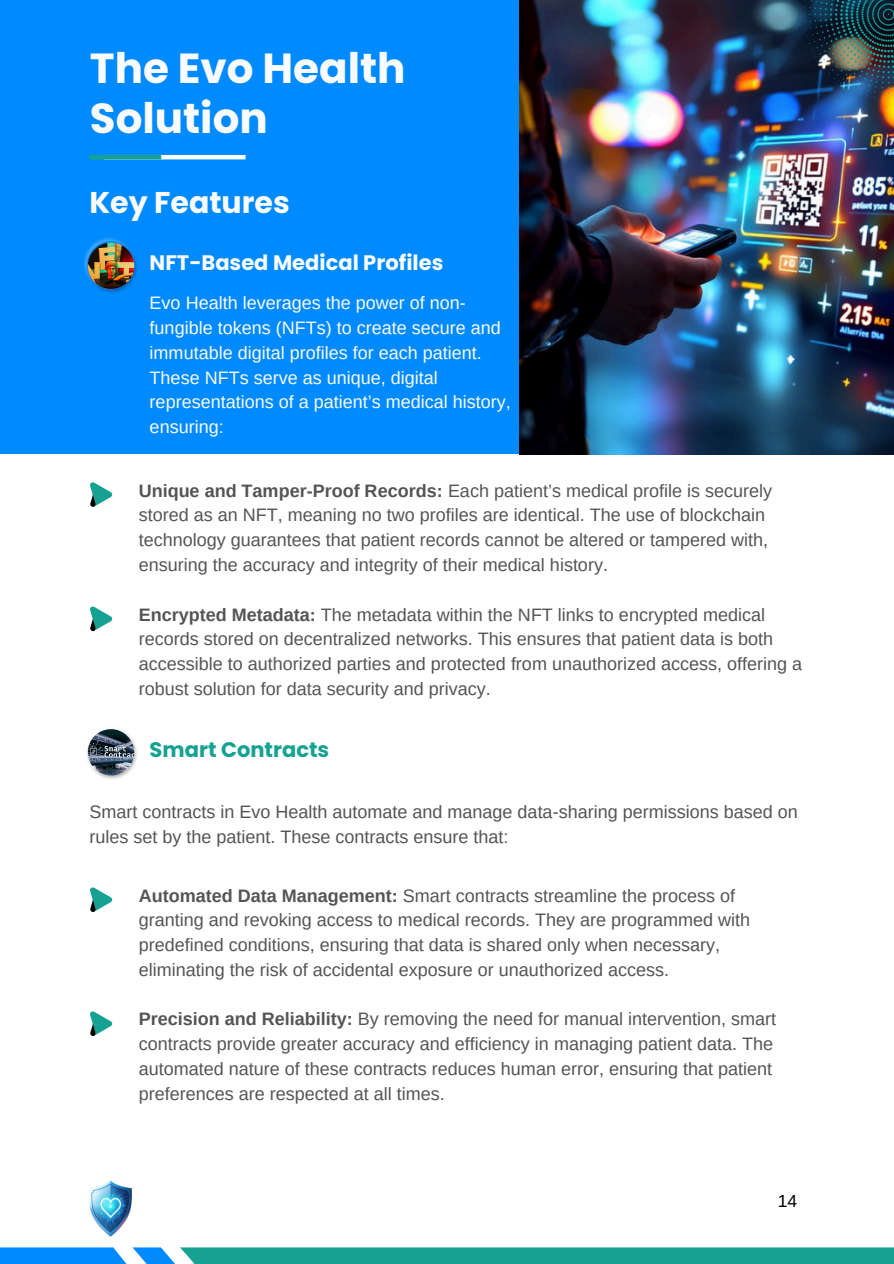
<style>
.page{position:relative;width:894px;height:1264px;background:#fff}
.page>*{position:absolute;margin:0;border:0;box-sizing:border-box;transform-origin:0 0}
.t1{font:700 42px/49.5px "Poppins";color:#fafbfe}
.t2{font:700 30px "Poppins";color:#fafbfe}
.t3{font:700 21px "Poppins";color:#fafbfe}
.t4{font:700 21px "Poppins";color:#15a293}
.t5{font:18px/24.8px "Arimo";color:#545454}
.t6{font:18px/24.8px "Arimo";color:#fafbfe}
.t7{font:17.4px "Arimo";color:#000}
.s1{font-weight:700}
</style>
<div class="page">
<svg style="left:0;top:1247px;width:893px;height:16px"></svg>
<div style="left:0;top:0;width:893px;height:454px;background:#008aff"></div>
<img style="left:519px;top:0;width:374px;height:455px">
<hr style="left:104px;top:155px;width:141px;height:4px;background:#fff">
<hr style="left:89px;top:155px;width:72px;height:4px;background:#15a293">
<svg style="left:90px;top:482px;width:23px;height:25px"></svg>
<img style="left:84px;top:238px;width:53px;height:55px">
<img style="left:88px;top:243px;width:46px;height:46px;border-radius:50%">
<svg style="left:90px;top:606px;width:23px;height:25px"></svg>
<img style="left:87px;top:729px;width:50px;height:50px">
<img style="left:88px;top:729px;width:46px;height:46px;border-radius:50%">
<svg style="left:90px;top:887px;width:23px;height:25px"></svg>
<svg style="left:90px;top:1011px;width:23px;height:25px"></svg>
<img style="left:89px;top:1180px;width:43px;height:57px">
<img style="left:616px;top:0;width:278px;height:186px">
<p class="t1" style="left:90px;top:44px;width:317px">The Evo Health<br>Solution</p>
<p class="t2" style="left:89px;top:182px;width:202px">Key Features</p>
<p class="t3" style="left:150px;top:248px;width:295px">NFT-Based Medical Profiles</p>
<p class="t6" style="left:150px;top:291px;width:362px">Evo Health leverages the power of non&shy;fungible tokens (NFTs) to create secure and immutable digital profiles for each patient.<br>These NFTs serve as unique, digital representations of a patient’s medical history, ensuring:</p>
<h1 class="t5" style="left:139px;top:478px;width:634px"><span class="s1">Unique and Tamper-Proof Records:</span> Each patient’s medical profile is securely stored as an NFT, meaning no two profiles are identical. The use of blockchain technology guarantees that patient records cannot be altered or tampered with, ensuring the accuracy and integrity of their medical history.</h1>
<p class="t5" style="left:139px;top:602px;width:664px"><span class="s1">Encrypted Metadata:</span> The metadata within the NFT links to encrypted medical records stored on decentralized networks. This ensures that patient data is both accessible to authorized parties and protected from unauthorized access, offering a robust solution for data security and privacy.</p>
<h2 class="t4" style="left:150px;top:735px;width:181px">Smart Contracts</h2>
<p class="t5" style="left:89px;top:799px;width:709px">Smart contracts in Evo Health automate and manage data-sharing permissions based on rules set by the patient. These contracts ensure that:</p>
<h3 class="t5" style="left:139px;top:883px;width:612px"><span class="s1">Automated Data Management:</span> Smart contracts streamline the process of granting and revoking access to medical records. They are programmed with predefined conditions, ensuring that data is shared only when necessary, eliminating the risk of accidental exposure or unauthorized access.</h3>
<p class="t5" style="left:139px;top:1006px;width:638px"><span class="s1">Precision and Reliability:</span> By removing the need for manual intervention, smart contracts provide greater accuracy and efficiency in managing patient data. The automated nature of these contracts reduces human error, ensuring that patient preferences are respected at all times.</p>
<p class="t7" style="left:777px;top:1190px;width:21px">14</p>
</div>
